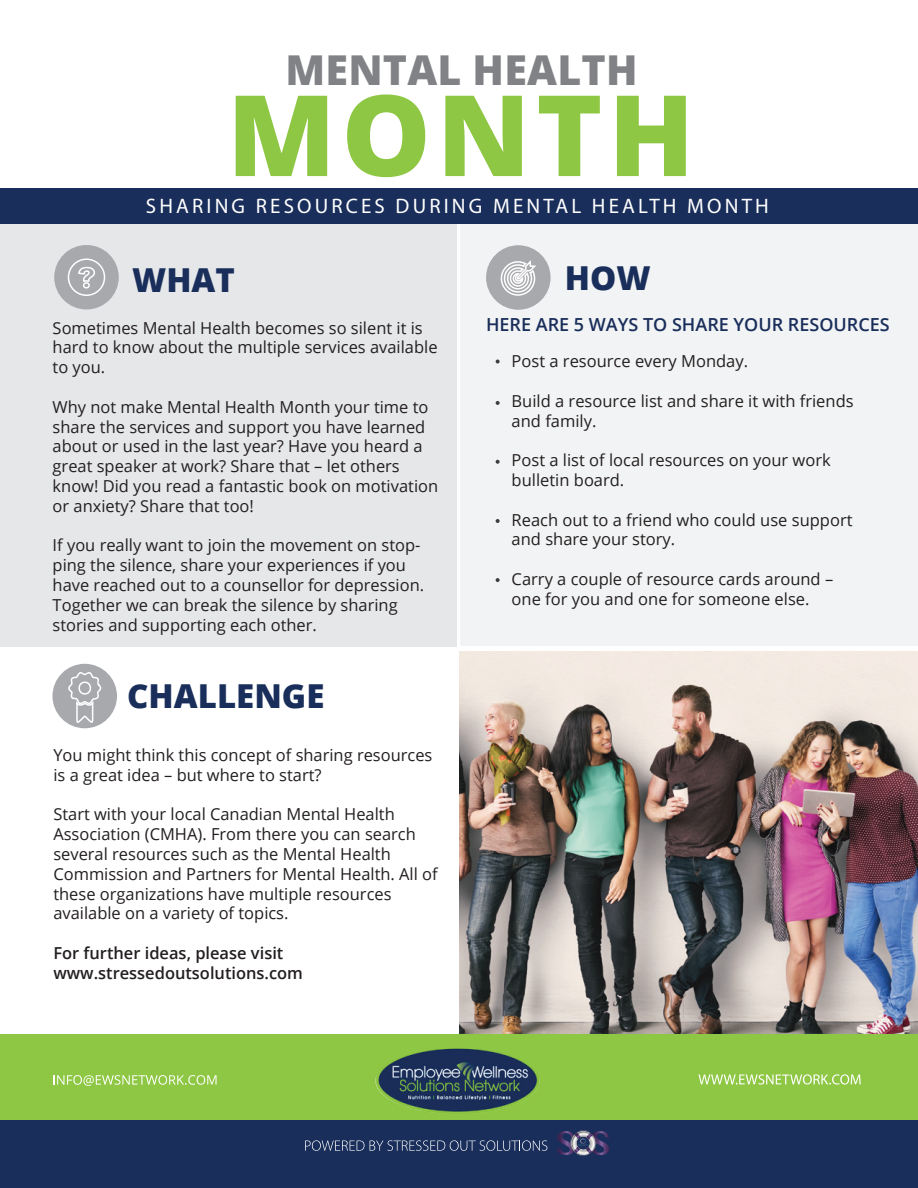
<style>
.page{position:relative;width:918px;height:1188px;background:#fff}
.page>*{position:absolute;margin:0;border:0;box-sizing:border-box;transform-origin:0 0}
.t1{font:800 112.5px "Open Sans";letter-spacing:.05em;color:#8ec743}
.t2{font:800 41.25px "Open Sans";letter-spacing:.005em;color:#808285}
.t3{font:800 33px "Open Sans";color:#192e5a}
.t4{font:21px "Myriad Pro";letter-spacing:.15em;color:#fff}
.t5{font:600 18px "Open Sans";color:#192e5a}
.t6{font:16.5px/19.8px "Open Sans";color:#231f20}
.t7{font:600 16.5px/19.8px "Open Sans";color:#231f20}
</style>
<div class="page">
<img style="left:460px;top:652px;width:458px;height:383px">
<div style="left:0;top:222px;width:456px;height:425px;background:#e6e7e9"></div>
<div style="left:460px;top:220px;width:458px;height:426px;background:#f2f3f4"></div>
<div style="left:0;top:188px;width:918px;height:35px;background:#192e5a"></div>
<div style="left:52px;top:664px;width:65px;height:64px;background:#a8a9ad;border-radius:50%"></div>
<div style="left:54px;top:245px;width:65px;height:65px;background:#a8a9ad;border-radius:50%"></div>
<div style="left:68px;top:258px;width:37px;height:38px;border:2px solid #fff;border-radius:50%"></div>
<div style="left:83px;top:282px;width:7px;height:7px;border:2px solid #fff;border-radius:50%"></div>
<svg style="left:78px;top:266px;width:17px;height:17px"></svg>
<div style="left:486px;top:245px;width:65px;height:65px;background:#a8a9ad;border-radius:50%"></div>
<svg style="left:500px;top:260px;width:36px;height:36px"></svg>
<svg style="left:496px;top:401px;width:4px;height:4px"></svg>
<svg style="left:496px;top:460px;width:4px;height:4px"></svg>
<svg style="left:496px;top:519px;width:4px;height:4px"></svg>
<svg style="left:496px;top:578px;width:4px;height:4px"></svg>
<svg style="left:67px;top:672px;width:36px;height:54px"></svg>
<svg style="left:496px;top:360px;width:4px;height:4px"></svg>
<div style="left:0;top:1035px;width:918px;height:122px;background:#8ec743"></div>
<div style="left:0;top:1121px;width:918px;height:67px;background:#192e5a"></div>
<svg style="left:557px;top:1130px;width:52px;height:26px"></svg>
<svg style="left:305px;top:1140px;width:242px;height:11px"></svg>
<img style="left:375px;top:1048px;width:165px;height:66px">
<svg style="left:54px;top:1075px;width:163px;height:11px"></svg>
<svg style="left:698px;top:1074px;width:163px;height:11px"></svg>
<h2 class="t2" style="left:286px;top:38px;width:354px">MENTAL HEALTH</h2>
<h1 class="t1" style="left:227px;top:50px;width:469px">MONTH</h1>
<p class="t4" style="left:146px;top:193px;width:624px">SHARING RESOURCES DURING MENTAL HEALTH MONTH</p>
<h3 class="t3" style="left:132px;top:255px;width:104px">WHAT</h3>
<p class="t6" style="left:53px;top:317px;width:386px">Sometimes Mental Health becomes so silent it is hard to know about the multiple services available to you.</p>
<p class="t6" style="left:53px;top:396px;width:387px">Why not make Mental Health Month your time to share the services and support you have learned about or used in the last year? Have you heard a great speaker at work? Share that – let others know! Did you read a fantastic book on motivation or anxiety? Share that too!</p>
<p class="t6" style="left:53px;top:535px;width:373px">If you really want to join the movement on stop&shy;ping the silence, share your experiences if you have reached out to a counsellor for depression.<br>Together we can break the silence by sharing stories and supporting each other.</p>
<h3 class="t3" style="left:127px;top:671px;width:199px">CHALLENGE</h3>
<p class="t6" style="left:53px;top:745px;width:381px">You might think this concept of sharing resources is a great idea – but where to start?</p>
<p class="t6" style="left:53px;top:804px;width:386px">Start with your local Canadian Mental Health Association (CMHA). From there you can search several resources such as the Mental Health Commission and Partners for Mental Health. All of these organizations have multiple resources available on a variety of topics.</p>
<p class="t7" style="left:53px;top:943px;width:251px">For further ideas, please visit www.stressedoutsolutions.com</p>
<h3 class="t3" style="left:565px;top:253px;width:87px">HOW</h3>
<p class="t5" style="left:486px;top:312px;width:405px">HERE ARE 5 WAYS TO SHARE YOUR RESOURCES</p>
<p class="t6" style="left:512px;top:351px;width:238px">Post a resource every Monday.</p>
<p class="t6" style="left:512px;top:390px;width:344px">Build a resource list and share it with friends and family.</p>
<p class="t6" style="left:512px;top:450px;width:321px">Post a list of local resources on your work bulletin board.</p>
<p class="t6" style="left:512px;top:509px;width:343px">Reach out to a friend who could use support and share your story.</p>
<p class="t6" style="left:512px;top:569px;width:323px">Carry a couple of resource cards around – one for you and one for someone else.</p>
</div>
